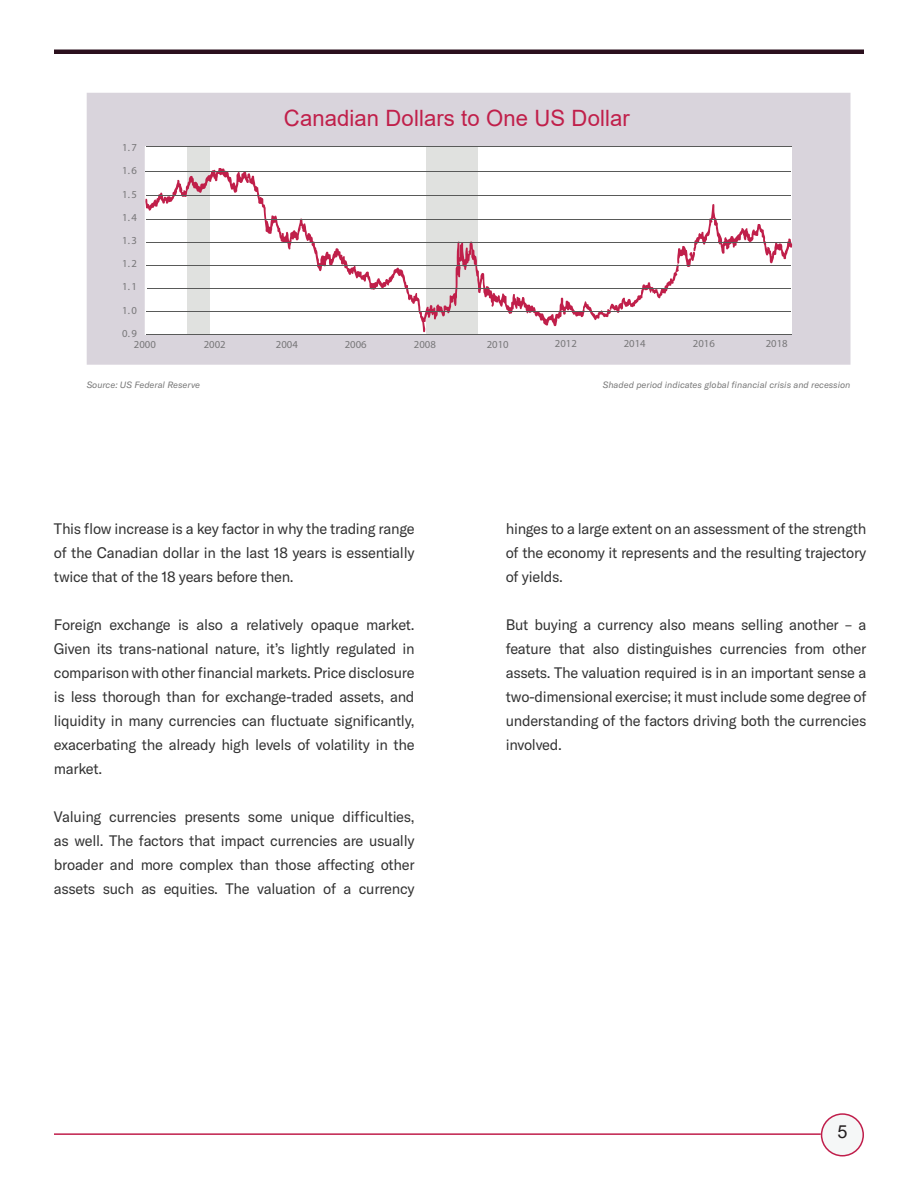
<style>
.page{position:relative;width:918px;height:1188px;background:#fff}
.page>*{position:absolute;margin:0;border:0;box-sizing:border-box;transform-origin:0 0}
.t1{font:22.5px "Arial";letter-spacing:.005em;color:#c01f4a}
.t2{font:18px "Arial";color:#231f20}
.t3{font:15px/24px "GT America";letter-spacing:-.02em;color:#333;text-align:justify}
.t4{font:10.65px/23.2px "Myriad Pro";color:#787779;text-align:justify}
.t5{font:italic 9px "GT America";color:#787878}
</style>
<div class="page">
<hr style="left:54px;top:50px;width:810px;height:4px;background:#2b101d">
<div style="left:822px;top:1114px;width:41px;height:42px;background:#f5f7f7;border-radius:50%"></div>
<div style="left:821px;top:1113px;width:43px;height:43px;border:2px solid #c01e4b;border-radius:50%"></div>
<hr style="left:54px;top:1133px;width:767px;height:2px;background:#c01e4b">
<div style="left:87px;top:93px;width:764px;height:272px;background:#d9d4dc"></div>
<div style="left:145px;top:147px;width:647px;height:188px;background:#fff"></div>
<div style="left:427px;top:147px;width:51px;height:188px;background:#e0e1df"></div>
<div style="left:188px;top:147px;width:22px;height:188px;background:#e0e1df"></div>
<svg style="left:145px;top:168px;width:466px;height:164px"></svg>
<svg style="left:610px;top:204px;width:182px;height:109px"></svg>
<hr style="left:145px;top:172px;width:645px;height:1px;background:#595a59">
<hr style="left:147px;top:195px;width:644px;height:1px;background:#595a59">
<hr style="left:147px;top:219px;width:644px;height:1px;background:#595a59">
<hr style="left:147px;top:242px;width:644px;height:1px;background:#595a59">
<hr style="left:147px;top:265px;width:644px;height:1px;background:#595a59">
<hr style="left:147px;top:289px;width:643px;height:1px;background:#595a59">
<hr style="left:147px;top:311px;width:644px;height:1px;background:#595a59">
<hr style="left:146px;top:147px;width:646px;height:1px;background:#595a59">
<hr style="left:146px;top:335px;width:646px;height:1px;background:#595a59">
<p class="t4" style="left:122px;top:136px;width:16px">1.7<br>1.6<br>1.5<br>1.4<br>1.3<br>1.2<br>1.1<br>1.0<br>0.9</p>
<p class="t1" style="left:284px;top:103px;width:347px">Canadian Dollars to One US Dollar</p>
<p class="t4" style="left:134px;top:333px;width:23px">2000</p>
<p class="t4" style="left:204px;top:333px;width:23px">2002</p>
<p class="t4" style="left:276px;top:333px;width:23px">2004</p>
<p class="t4" style="left:345px;top:333px;width:23px">2006</p>
<p class="t4" style="left:414px;top:333px;width:23px">2008</p>
<p class="t4" style="left:487px;top:332px;width:23px">2010</p>
<p class="t4" style="left:555px;top:332px;width:23px">2012</p>
<p class="t4" style="left:624px;top:332px;width:23px">2014</p>
<p class="t4" style="left:693px;top:332px;width:23px">2016</p>
<p class="t4" style="left:766px;top:332px;width:23px">2018</p>
<p class="t5" style="left:87px;top:380px;width:115px">Source: US Federal Reserve</p>
<p class="t5" style="left:603px;top:380px;width:249px">Shaded period indicates global financial crisis and recession</p>
<p class="t3" style="left:54px;top:517px;width:362px">This flow increase is a key factor in why the trading range of the Canadian dollar in the last 18 years is essentially twice that of the 18 years before then.</p>
<p class="t3" style="left:54px;top:613px;width:362px">Foreign exchange is also a relatively opaque market.<br>Given its trans-national nature, it’s lightly regulated in comparison with other financial markets. Price disclosure is less thorough than for exchange-traded assets, and liquidity in many currencies can fluctuate significantly, exacerbating the already high levels of volatility in the market.</p>
<p class="t3" style="left:54px;top:805px;width:362px">Valuing currencies presents some unique difficulties, as well. The factors that impact currencies are usually broader and more complex than those affecting other assets such as equities. The valuation of a currency</p>
<p class="t3" style="left:506px;top:517px;width:362px">hinges to a large extent on an assessment of the strength of the economy it represents and the resulting trajectory of yields.</p>
<p class="t3" style="left:506px;top:613px;width:362px">But buying a currency also means selling another – a feature that also distinguishes currencies from other assets. The valuation required is in an important sense a two-dimensional exercise; it must include some degree of understanding of the factors driving both the currencies involved.</p>
<p class="t2" style="left:837px;top:1120px;width:12px">5</p>
</div>
